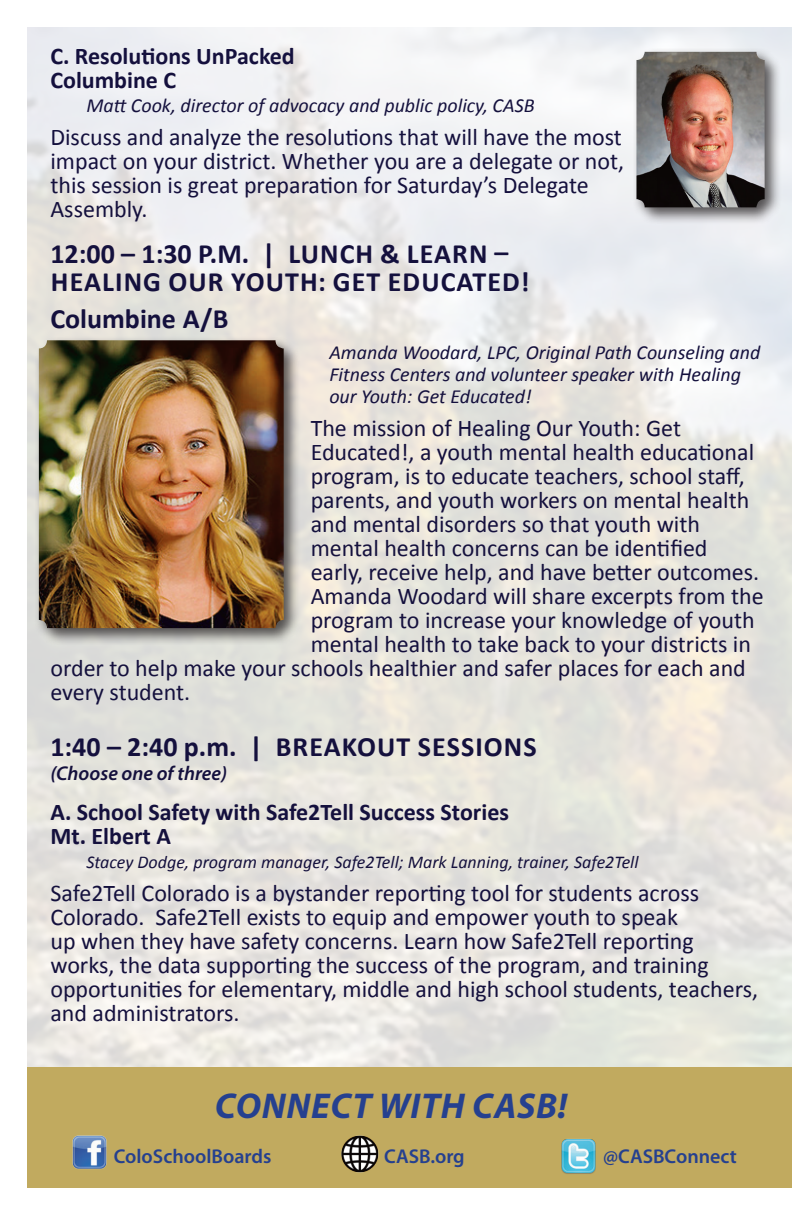
<style>
.page{position:relative;width:792px;height:1224px;background:#fff}
.page>*{position:absolute;margin:0;border:0;box-sizing:border-box;transform-origin:0 0}
.t1{font:italic 700 36px "Myriad Pro";letter-spacing:.02em;color:#25408f}
.t2{font:700 28px/28px "Calibri";letter-spacing:.04em;color:#14103d}
.t3{font:700 28px "Calibri";color:#14103d}
.t4{font:24px/24px "Calibri";color:#14103d}
.t5{font:700 24px/24px "Calibri";color:#14103d}
.t6{font:italic 20px/22px "Calibri";color:#14103d}
.t7{font:600 20px "Myriad Pro";color:#25408f}
.t8{font:italic 600 20px "Myriad Pro";color:#14103d}
.t9{font:italic 18px "Calibri";color:#14103d}
</style>
<div class="page">
<div style="left:27px;top:1067px;width:765px;height:121px;background:#c1aa5f"></div>
<img style="left:72px;top:1135px;width:35px;height:34px">
<img style="left:561px;top:1139px;width:35px;height:35px">
<div style="left:34px;top:336px;width:267px;height:309px;background:#231f20;opacity:.75"></div>
<img style="left:39px;top:340px;width:245px;height:288px">
<div style="left:632px;top:47px;width:150px;height:178px;background:#231f20;opacity:.75"></div>
<img style="left:636px;top:52px;width:129px;height:155px">
<img style="left:341px;top:1135px;width:38px;height:38px">
<p class="t5" style="left:50px;top:44px;width:246px">C. Resolutions UnPacked<br>Columbine C</p>
<p class="t6" style="left:86px;top:94px;width:450px">Matt Cook, director of advocacy and public policy, CASB</p>
<p class="t4" style="left:50px;top:126px;width:575px">Discuss and analyze the resolutions that will have the most impact on your district. Whether you are a delegate or not, this session is great preparation for Saturday’s Delegate Assembly.</p>
<p class="t2" style="left:50px;top:240px;width:481px">12:00 – 1:30 P.M. | LUNCH &amp; LEARN –<br>HEALING OUR YOUTH: GET EDUCATED!</p>
<p class="t3" style="left:50px;top:301px;width:180px">Columbine A/B</p>
<p class="t6" style="left:329px;top:341px;width:432px">Amanda Woodard, LPC, Original Path Counseling and<br>Fitness Centers and volunteer speaker with Healing our Youth: Get Educated!</p>
<p class="t4" style="left:311px;top:417px;width:372px">The mission of Healing Our Youth: Get</p>
<p class="t4" style="left:311px;top:441px;width:445px">Educated!, a youth mental health educational</p>
<p class="t4" style="left:311px;top:465px;width:436px">program, is to educate teachers, school staff,</p>
<p class="t4" style="left:311px;top:489px;width:440px">parents, and youth workers on mental health</p>
<p class="t4" style="left:311px;top:513px;width:391px">and mental disorders so that youth with</p>
<p class="t4" style="left:311px;top:537px;width:398px">mental health concerns can be identified</p>
<p class="t4" style="left:311px;top:561px;width:450px">early, receive help, and have better outcomes.</p>
<p class="t4" style="left:311px;top:585px;width:454px">Amanda Woodard will share excerpts from the</p>
<p class="t4" style="left:311px;top:609px;width:446px">program to increase your knowledge of youth</p>
<p class="t4" style="left:311px;top:633px;width:442px">mental health to take back to your districts in</p>
<p class="t4" style="left:50px;top:657px;width:697px">order to help make your schools healthier and safer places for each and</p>
<p class="t4" style="left:50px;top:681px;width:141px">every student.</p>
<p class="t2" style="left:50px;top:733px;width:488px">1:40 – 2:40 p.m. | BREAKOUT SESSIONS</p>
<p class="t8" style="left:50px;top:761px;width:178px">(Choose one of three)</p>
<p class="t5" style="left:50px;top:800px;width:460px">A. School Safety with Safe2Tell Success Stories<br>Mt. Elbert A</p>
<p class="t9" style="left:86px;top:850px;width:554px">Stacey Dodge, program manager, Safe2Tell; Mark Lanning, trainer, Safe2Tell</p>
<p class="t4" style="left:50px;top:882px;width:709px">Safe2Tell Colorado is a bystander reporting tool for students across Colorado. Safe2Tell exists to equip and empower youth to speak<br>up when they have safety concerns. Learn how Safe2Tell reporting works, the data supporting the success of the program, and training opportunities for elementary, middle and high school students, teachers, and administrators.</p>
<h1 class="t1" style="left:215px;top:1082px;width:354px">CONNECT WITH CASB!</h1>
<p class="t7" style="left:114px;top:1143px;width:159px">ColoSchoolBoards</p>
<p class="t7" style="left:384px;top:1143px;width:82px">CASB.org</p>
<p class="t7" style="left:603px;top:1143px;width:135px">@CASBConnect</p>
</div>
